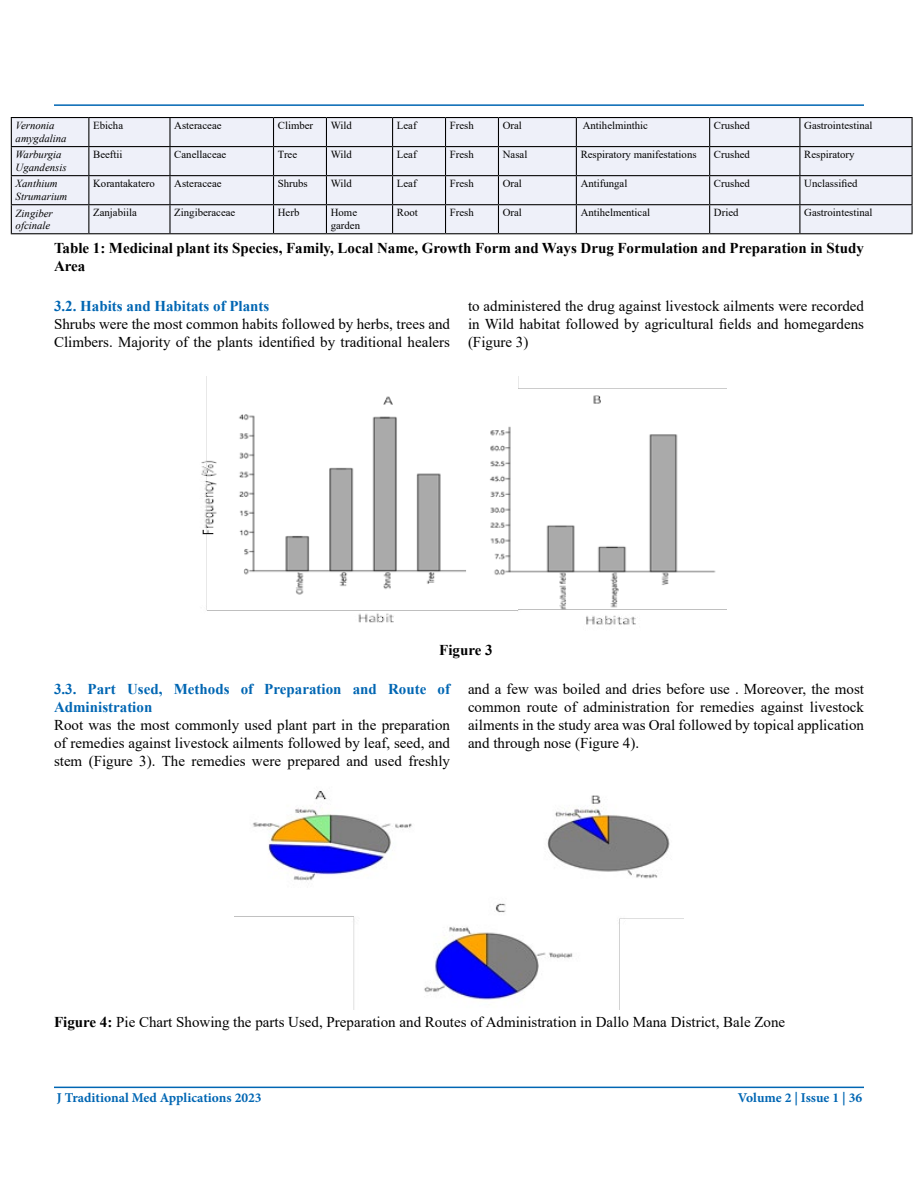
<style>
.page{position:relative;width:918px;height:1188px;background:#fff}
.page>*{position:absolute;margin:0;border:0;box-sizing:border-box;transform-origin:0 0}
.t1{font:15px/18px "Times New Roman";color:#000;text-align:justify}
.t2{font:700 15px/18px "Times New Roman";color:#000}
.t3{font:700 15px/18px "Times New Roman";color:#0066b3}
.t4{font:700 13.5px "Minion Pro";color:#0066b3}
.t5{font:10.8px/12.9px "Times New Roman";color:#000}
.t6{font:italic 10.8px/12.9px "Times New Roman";color:#000}
.s1{font-weight:700}
</style>
<div class="page">
<hr style="left:54px;top:104px;width:810px;height:2px;background:#0066b3">
<hr style="left:54px;top:1087px;width:810px;height:1px;background:#0066b3">
<div style="left:12px;top:118px;width:900px;height:115px;background:#eef0f9"></div>
<hr style="left:11px;top:117px;width:78px;height:1px;background:#000">
<hr style="left:89px;top:117px;width:81px;height:1px;background:#000">
<hr style="left:170px;top:117px;width:104px;height:1px;background:#000">
<hr style="left:169px;top:118px;width:2px;height:28px;background:#000">
<hr style="left:274px;top:117px;width:52px;height:1px;background:#000">
<hr style="left:326px;top:117px;width:67px;height:1px;background:#000">
<hr style="left:393px;top:117px;width:53px;height:1px;background:#000">
<hr style="left:446px;top:117px;width:52px;height:1px;background:#000">
<hr style="left:498px;top:117px;width:78px;height:1px;background:#000">
<hr style="left:576px;top:117px;width:134px;height:1px;background:#000">
<hr style="left:710px;top:117px;width:90px;height:1px;background:#000">
<hr style="left:800px;top:117px;width:113px;height:1px;background:#000">
<hr style="left:11px;top:146px;width:78px;height:1px;background:#000">
<hr style="left:89px;top:146px;width:81px;height:1px;background:#000">
<hr style="left:170px;top:146px;width:104px;height:1px;background:#000">
<hr style="left:169px;top:147px;width:2px;height:28px;background:#000">
<hr style="left:274px;top:146px;width:52px;height:1px;background:#000">
<hr style="left:326px;top:146px;width:67px;height:1px;background:#000">
<hr style="left:393px;top:146px;width:53px;height:1px;background:#000">
<hr style="left:446px;top:146px;width:52px;height:1px;background:#000">
<hr style="left:498px;top:146px;width:78px;height:1px;background:#000">
<hr style="left:576px;top:146px;width:134px;height:1px;background:#000">
<hr style="left:710px;top:146px;width:90px;height:1px;background:#000">
<hr style="left:800px;top:146px;width:113px;height:1px;background:#000">
<hr style="left:11px;top:175px;width:78px;height:1px;background:#000">
<hr style="left:89px;top:175px;width:81px;height:1px;background:#000">
<hr style="left:170px;top:175px;width:104px;height:1px;background:#000">
<hr style="left:169px;top:176px;width:2px;height:28px;background:#000">
<hr style="left:274px;top:175px;width:52px;height:1px;background:#000">
<hr style="left:326px;top:175px;width:67px;height:1px;background:#000">
<hr style="left:393px;top:175px;width:53px;height:1px;background:#000">
<hr style="left:446px;top:175px;width:52px;height:1px;background:#000">
<hr style="left:498px;top:175px;width:78px;height:1px;background:#000">
<hr style="left:576px;top:175px;width:134px;height:1px;background:#000">
<hr style="left:710px;top:175px;width:90px;height:1px;background:#000">
<hr style="left:800px;top:175px;width:113px;height:1px;background:#000">
<hr style="left:11px;top:204px;width:78px;height:1px;background:#000">
<svg style="left:11px;top:118px;width:1px;height:115px"></svg>
<hr style="left:89px;top:204px;width:81px;height:1px;background:#000">
<svg style="left:88px;top:118px;width:1px;height:115px"></svg>
<hr style="left:170px;top:204px;width:104px;height:1px;background:#000">
<hr style="left:169px;top:205px;width:2px;height:28px;background:#000">
<hr style="left:274px;top:204px;width:52px;height:1px;background:#000">
<svg style="left:273px;top:118px;width:1px;height:115px"></svg>
<hr style="left:326px;top:204px;width:67px;height:1px;background:#000">
<svg style="left:326px;top:118px;width:1px;height:115px"></svg>
<hr style="left:393px;top:204px;width:53px;height:1px;background:#000">
<svg style="left:392px;top:118px;width:1px;height:115px"></svg>
<hr style="left:446px;top:204px;width:52px;height:1px;background:#000">
<svg style="left:445px;top:118px;width:1px;height:115px"></svg>
<hr style="left:498px;top:204px;width:78px;height:1px;background:#000">
<svg style="left:498px;top:118px;width:1px;height:115px"></svg>
<hr style="left:576px;top:204px;width:134px;height:1px;background:#000">
<svg style="left:576px;top:118px;width:1px;height:115px"></svg>
<hr style="left:710px;top:204px;width:90px;height:1px;background:#000">
<svg style="left:709px;top:118px;width:1px;height:115px"></svg>
<hr style="left:800px;top:204px;width:113px;height:1px;background:#000">
<svg style="left:799px;top:118px;width:1px;height:115px"></svg>
<svg style="left:912px;top:118px;width:1px;height:115px"></svg>
<hr style="left:11px;top:233px;width:78px;height:1px;background:#000">
<hr style="left:89px;top:233px;width:81px;height:1px;background:#000">
<hr style="left:170px;top:233px;width:104px;height:1px;background:#000">
<hr style="left:274px;top:233px;width:52px;height:1px;background:#000">
<hr style="left:326px;top:233px;width:67px;height:1px;background:#000">
<hr style="left:393px;top:233px;width:53px;height:1px;background:#000">
<hr style="left:446px;top:233px;width:52px;height:1px;background:#000">
<hr style="left:498px;top:233px;width:78px;height:1px;background:#000">
<hr style="left:576px;top:233px;width:134px;height:1px;background:#000">
<hr style="left:710px;top:233px;width:90px;height:1px;background:#000">
<hr style="left:800px;top:233px;width:113px;height:1px;background:#000">
<img style="left:201px;top:376px;width:525px;height:249px">
<img style="left:235px;top:791px;width:448px;height:219px">
<p class="t6" style="left:16px;top:119px;width:52px">Vernonia amygdalina</p>
<p class="t5" style="left:93px;top:119px;width:31px">Ebicha</p>
<p class="t5" style="left:174px;top:119px;width:49px">Asteraceae</p>
<p class="t5" style="left:278px;top:119px;width:37px">Climber</p>
<p class="t5" style="left:331px;top:119px;width:23px">Wild</p>
<p class="t5" style="left:397px;top:119px;width:21px">Leaf</p>
<p class="t5" style="left:450px;top:119px;width:25px">Fresh</p>
<p class="t5" style="left:503px;top:119px;width:21px">Oral</p>
<p class="t5" style="left:583px;top:119px;width:67px">Antihelminthic</p>
<p class="t5" style="left:714px;top:119px;width:37px">Crushed</p>
<p class="t5" style="left:804px;top:119px;width:70px">Gastrointestinal</p>
<p class="t6" style="left:16px;top:148px;width:52px">Warburgia<br>Ugandensis</p>
<p class="t5" style="left:93px;top:148px;width:31px">Beeftii</p>
<p class="t5" style="left:174px;top:148px;width:54px">Canellaceae</p>
<p class="t5" style="left:278px;top:148px;width:21px">Tree</p>
<p class="t5" style="left:331px;top:148px;width:23px">Wild</p>
<p class="t5" style="left:397px;top:148px;width:21px">Leaf</p>
<p class="t5" style="left:450px;top:148px;width:25px">Fresh</p>
<p class="t5" style="left:503px;top:148px;width:26px">Nasal</p>
<p class="t5" style="left:581px;top:148px;width:117px">Respiratory manifestations</p>
<p class="t5" style="left:714px;top:148px;width:37px">Crushed</p>
<p class="t5" style="left:804px;top:148px;width:52px">Respiratory</p>
<p class="t6" style="left:16px;top:177px;width:53px">Xanthium<br>Strumarium</p>
<p class="t5" style="left:93px;top:177px;width:63px">Korantakatero</p>
<p class="t5" style="left:174px;top:177px;width:49px">Asteraceae</p>
<p class="t5" style="left:278px;top:177px;width:31px">Shrubs</p>
<p class="t5" style="left:331px;top:177px;width:23px">Wild</p>
<p class="t5" style="left:397px;top:177px;width:21px">Leaf</p>
<p class="t5" style="left:450px;top:177px;width:25px">Fresh</p>
<p class="t5" style="left:503px;top:177px;width:21px">Oral</p>
<p class="t5" style="left:581px;top:177px;width:48px">Antifungal</p>
<p class="t5" style="left:714px;top:177px;width:37px">Crushed</p>
<p class="t5" style="left:804px;top:177px;width:55px">Unclassified</p>
<p class="t6" style="left:16px;top:206px;width:39px">Zingiber ofcinale</p>
<p class="t5" style="left:93px;top:206px;width:45px">Zanjabiila</p>
<p class="t5" style="left:174px;top:206px;width:63px">Zingiberaceae</p>
<p class="t5" style="left:278px;top:206px;width:23px">Herb</p>
<p class="t5" style="left:331px;top:206px;width:31px">Home garden</p>
<p class="t5" style="left:397px;top:206px;width:22px">Root</p>
<p class="t5" style="left:450px;top:206px;width:25px">Fresh</p>
<p class="t5" style="left:503px;top:206px;width:21px">Oral</p>
<p class="t5" style="left:581px;top:206px;width:71px">Antihelmentical</p>
<p class="t5" style="left:714px;top:206px;width:26px">Dried</p>
<p class="t5" style="left:804px;top:206px;width:70px">Gastrointestinal</p>
<p class="t2" style="left:54px;top:239px;width:812px">Table 1: Medicinal plant its Species, Family, Local Name, Growth Form and Ways Drug Formulation and Preparation in Study<br>Area</p>
<p class="t3" style="left:54px;top:296px;width:217px">3.2. Habits and Habitats of Plants</p>
<p class="t1" style="left:54px;top:314px;width:398px">Shrubs were the most common habits followed by herbs, trees and<br>Climbers. Majority of the plants identified by traditional healers</p>
<p class="t1" style="left:468px;top:297px;width:398px">to administered the drug against livestock ailments were recorded in Wild habitat followed by agricultural fields and homegardens (Figure 3)</p>
<p class="t2" style="left:439px;top:640px;width:55px">Figure 3</p>
<p class="t3" style="left:54px;top:680px;width:398px">3.3. Part Used, Methods of Preparation and Route of<br>Administration</p>
<p class="t1" style="left:54px;top:716px;width:398px">Root was the most commonly used plant part in the preparation of remedies against livestock ailments followed by leaf, seed, and stem (Figure 3). The remedies were prepared and used freshly</p>
<p class="t1" style="left:468px;top:680px;width:398px">and a few was boiled and dries before use . Moreover, the most common route of administration for remedies against livestock ailments in the study area was Oral followed by topical application and through nose (Figure 4).</p>
<p class="t1" style="left:54px;top:1013px;width:733px"><span class="s1">Figure 4:</span> Pie Chart Showing the parts Used, Preparation and Routes of Administration in Dallo Mana District, Bale Zone</p>
<p class="t4" style="left:57px;top:1089px;width:206px">J Traditional Med Applications 2023</p>
<p class="t4" style="left:738px;top:1088px;width:126px">Volume 2 | Issue 1 | 36</p>
</div>
